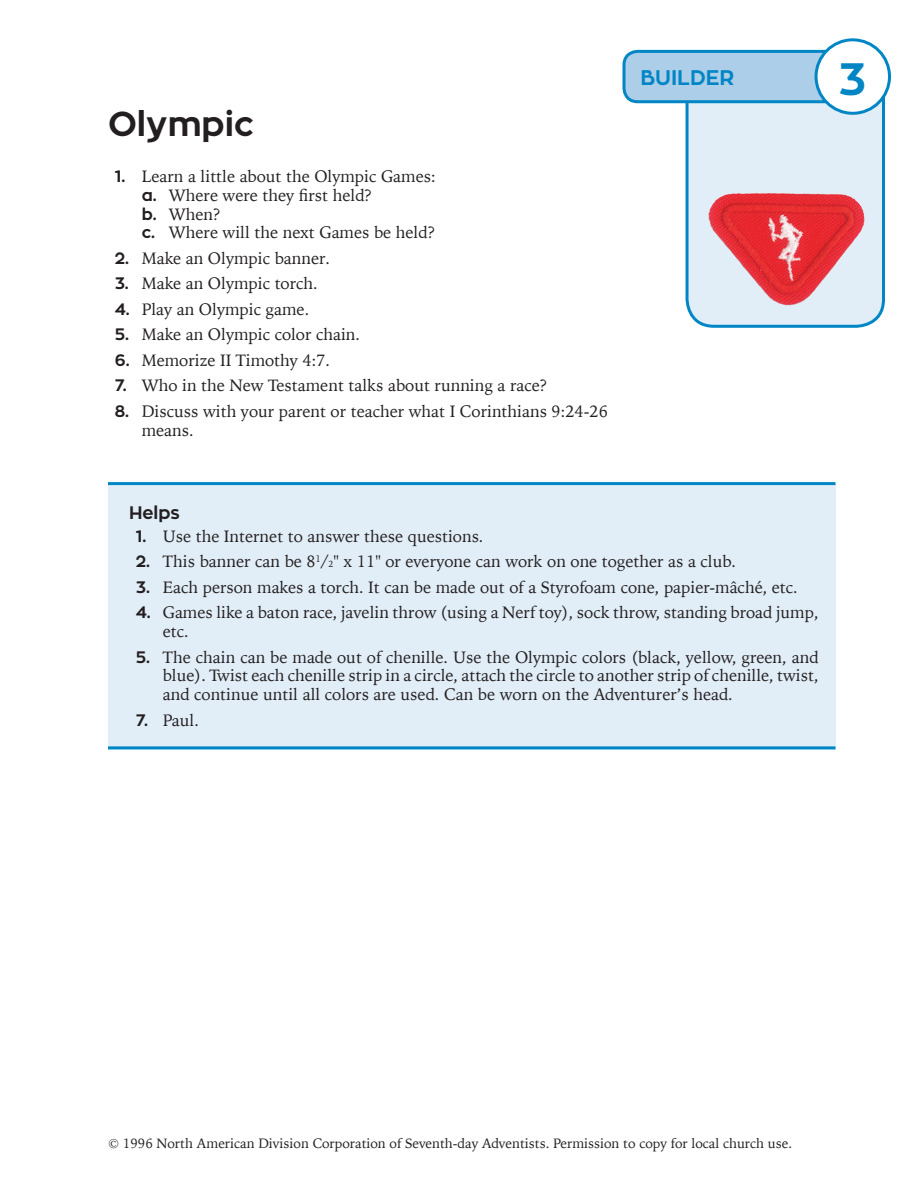
<style>
.page{position:relative;width:918px;height:1188px;background:#fff}
.page>*{position:absolute;margin:0;border:0;box-sizing:border-box;transform-origin:0 0}
.t1{font:700 45px "Zona Pro";color:#0085c5}
.t2{font:700 34.5px "Zona Pro";color:#231f20}
.t3{font:700 21px "Zona Pro";color:#0085c5}
.t4{font:700 18px "Zona Pro";color:#231f20}
.t5{font:16.5px/18.8px "Iowan Old Style";color:#231f20}
.t6{font:13.5px "Iowan Old Style";color:#231f20}
.s1{font-family:"Zona Pro";font-weight:700}
.s2{font-size:9px}
</style>
<div class="page">
<div style="left:108px;top:485px;width:727px;height:265px;background:#e1edf7"></div>
<hr style="left:108px;top:482px;width:727px;height:3px;background:#0085c5">
<hr style="left:108px;top:746px;width:727px;height:3px;background:#0085c5">
<svg style="left:685px;top:92px;width:202px;height:236px;background:#d3e6f4"></svg>
<svg style="left:622px;top:48px;width:207px;height:57px;background:#9dc8e6"></svg>
<div style="left:816px;top:40px;width:74px;height:73px;background:#fff;border-radius:50%"></div>
<div style="left:815px;top:38px;width:76px;height:77px;border:3px solid #0085c5;border-radius:50%"></div>
<img style="left:685px;top:178px;width:202px;height:147px">
<h2 class="t2" style="left:108px;top:102px;width:148px">Olympic</h2>
<p class="t5" style="left:142px;top:166px;width:295px;text-indent:-27px"><span class="s1">1.</span> Learn a little about the Olympic Games: <span class="s1">a.</span> Where were they first held?<br><span class="s1">b.</span> When?<br><span class="s1">c.</span> Where will the next Games be held?</p>
<p class="t5" style="left:115px;top:248px;width:217px"><span class="s1">2.</span> Make an Olympic banner.</p>
<p class="t5" style="left:115px;top:274px;width:205px"><span class="s1">3.</span> Make an Olympic torch.</p>
<p class="t5" style="left:115px;top:299px;width:196px"><span class="s1">4.</span> Play an Olympic game.</p>
<p class="t5" style="left:115px;top:325px;width:247px"><span class="s1">5.</span> Make an Olympic color chain.</p>
<p class="t5" style="left:115px;top:350px;width:217px"><span class="s1">6.</span> Memorize II Timothy 4:7.</p>
<p class="t5" style="left:115px;top:376px;width:434px"><span class="s1">7.</span> Who in the New Testament talks about running a race?</p>
<p class="t5" style="left:142px;top:401px;width:468px;text-indent:-27px"><span class="s1">8.</span> Discuss with your parent or teacher what I Corinthians 9:24-26 means.</p>
<p class="t3" style="left:640px;top:64px;width:96px">BUILDER</p>
<h1 class="t1" style="left:838px;top:50px;width:29px">3</h1>
<p class="t4" style="left:129px;top:501px;width:52px">Helps</p>
<p class="t5" style="left:136px;top:526px;width:349px"><span class="s1">1.</span> Use the Internet to answer these questions.</p>
<p class="t5" style="left:136px;top:552px;width:602px"><span class="s1">2.</span> This banner can be 8<sup>1</sup>/<span class="s2">2</span>" x 11" or everyone can work on one together as a club.</p>
<p class="t5" style="left:136px;top:577px;width:664px"><span class="s1">3.</span> Each person makes a torch. It can be made out of a Styrofoam cone, papier-mâché, etc.</p>
<p class="t5" style="left:163px;top:603px;width:657px;text-indent:-27px"><span class="s1">4.</span> Games like a baton race, javelin throw (using a Nerf toy), sock throw, standing broad jump, etc.</p>
<p class="t5" style="left:163px;top:647px;width:657px;text-align:justify;text-indent:-27px"><span class="s1">5.</span> The chain can be made out of chenille. Use the Olympic colors (black, yellow, green, and blue). Twist each chenille strip in a circle, attach the circle to another strip of chenille, twist, and continue until all colors are used. Can be worn on the Adventurer’s head.</p>
<p class="t5" style="left:136px;top:710px;width:65px"><span class="s1">7.</span> Paul.</p>
<p class="t6" style="left:108px;top:1131px;width:686px">© 1996 North American Division Corporation of Seventh-day Adventists. Permission to copy for local church use.</p>
</div>
